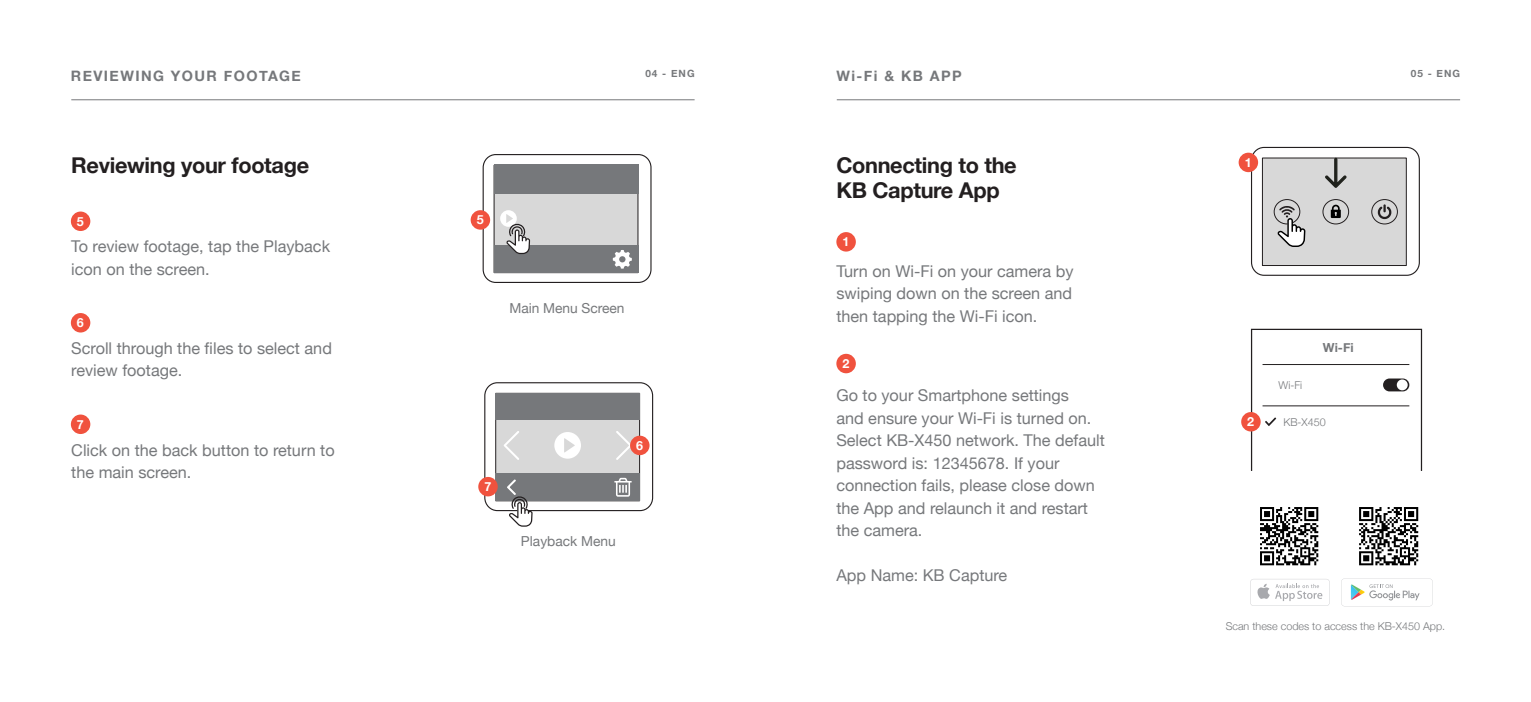
<style>
.page{position:relative;width:1531px;height:702px;background:#fff}
.page>*{position:absolute;margin:0;border:0;box-sizing:border-box;transform-origin:0 0}
.Paragraph_Style_2{font:700 21.75px/24.8px "Helvetica Neue";letter-spacing:-.015em;color:#231f20}
.Paragraph_Style_2-2{font:16.25px/22.5px "Helvetica Neue";color:#76787b}
.t1{font:700 14.25px "Helvetica Neue";letter-spacing:.1em;color:#76787b}
.Paragraph_Style_2-3{font:13.75px "Helvetica Neue";color:#76787b}
.t2{font:700 12.5px "Helvetica Neue";color:#fff}
.Paragraph_Style_2-4{font:700 12.5px "Helvetica Neue";color:#76787b}
.Paragraph_Style_2-5{font:300 10.75px "Helvetica Neue";color:#76787b}
.t3{font:700 10px "Helvetica Neue";letter-spacing:.1em;color:#76787b}
</style>
<div class="page">
<hr style="left:71px;top:99px;width:623px;height:1px;background:#76787b">
<div style="left:71px;top:211px;width:19px;height:20px;background:#f0523e;border-radius:50%"></div>
<div style="left:71px;top:313px;width:19px;height:19px;background:#f0523e;border-radius:50%"></div>
<div style="left:71px;top:414px;width:19px;height:20px;background:#f0523e;border-radius:50%"></div>
<div style="left:483px;top:154px;width:168px;height:129px;border:1px solid #231f20;border-radius:13px"></div>
<div style="left:484px;top:382px;width:169px;height:129px;border:1px solid #231f20;border-radius:13px"></div>
<div style="left:494px;top:165px;width:144px;height:107px;background:#d8d8d8"></div>
<div style="left:496px;top:393px;width:143px;height:108px;background:#d8d8d8"></div>
<div style="left:494px;top:165px;width:144px;height:29px;background:#76787b"></div>
<div style="left:495px;top:393px;width:145px;height:26px;background:#76787b"></div>
<div style="left:494px;top:245px;width:144px;height:28px;background:#76787b"></div>
<div style="left:495px;top:473px;width:145px;height:28px;background:#76787b"></div>
<svg style="left:613px;top:250px;width:19px;height:18px"></svg>
<div style="left:471px;top:210px;width:19px;height:20px;background:#f0523e;border-radius:50%"></div>
<svg style="left:614px;top:478px;width:18px;height:18px"></svg>
<svg style="left:504px;top:431px;width:15px;height:29px"></svg>
<hr style="left:837px;top:99px;width:623px;height:1px;background:#76787b">
<img style="left:1359px;top:507px;width:60px;height:59px">
<img style="left:1260px;top:507px;width:59px;height:59px">
<svg style="left:1341px;top:578px;width:91px;height:28px"></svg>
<svg style="left:1250px;top:579px;width:79px;height:27px"></svg>
<div style="left:836px;top:232px;width:20px;height:19px;background:#f0523e;border-radius:50%"></div>
<div style="left:836px;top:354px;width:20px;height:19px;background:#f0523e;border-radius:50%"></div>
<div style="left:1251px;top:147px;width:169px;height:129px;border:1px solid #231f20;border-radius:13px"></div>
<div style="left:1262px;top:158px;width:144px;height:107px;background:#d8d8d8"></div>
<div style="left:1262px;top:158px;width:144px;height:108px;border:1px solid #231f20"></div>
<div style="left:1251px;top:329px;width:171px;height:142px;border:1px solid #231f20"></div>
<svg style="left:1383px;top:378px;width:26px;height:13px"></svg>
<div style="left:1397px;top:379px;width:10px;height:11px;background:#fff;border-radius:50%"></div>
<hr style="left:1262px;top:405px;width:147px;height:1px;background:#231f20">
<hr style="left:1262px;top:364px;width:147px;height:1px;background:#231f20">
<svg style="left:1265px;top:417px;width:11px;height:9px"></svg>
<div style="left:1238px;top:153px;width:20px;height:19px;background:#f0523e;border-radius:50%"></div>
<div style="left:1241px;top:412px;width:19px;height:19px;background:#f0523e;border-radius:50%"></div>
<svg style="left:1324px;top:157px;width:23px;height:31px"></svg>
<svg style="left:554px;top:432px;width:27px;height:26px"></svg>
<div style="left:478px;top:477px;width:20px;height:19px;background:#f0523e;border-radius:50%"></div>
<svg style="left:616px;top:431px;width:16px;height:29px"></svg>
<div style="left:630px;top:435px;width:19px;height:20px;background:#f0523e;border-radius:50%"></div>
<svg style="left:500px;top:210px;width:30px;height:44px"></svg>
<svg style="left:507px;top:479px;width:25px;height:47px"></svg>
<div style="left:1274px;top:199px;width:26px;height:25px;border:1px solid #231f20;border-radius:50%"></div>
<div style="left:1322px;top:199px;width:27px;height:25px;border:1px solid #231f20;border-radius:50%"></div>
<div style="left:1371px;top:199px;width:26px;height:25px;border:1px solid #231f20;border-radius:50%"></div>
<svg style="left:1331px;top:205px;width:10px;height:13px"></svg>
<svg style="left:1378px;top:204px;width:13px;height:15px"></svg>
<svg style="left:1277px;top:205px;width:28px;height:42px"></svg>
<p class="t1" style="left:71px;top:65px;width:232px">REVIEWING YOUR FOOTAGE</p>
<p class="t3" style="left:645px;top:66px;width:51px">04 - ENG</p>
<p class="t1" style="left:836px;top:65px;width:127px">Wi-Fi &amp; KB APP</p>
<p class="t3" style="left:1411px;top:66px;width:51px">05 - ENG</p>
<p class="Paragraph_Style_2" style="left:71px;top:153px;width:239px">Reviewing your footage</p>
<p class="Paragraph_Style_2" style="left:836px;top:153px;width:182px">Connecting to the<br>KB Capture App</p>
<p class="t2" style="left:1244px;top:152px;width:8px">1</p>
<p class="t2" style="left:77px;top:211px;width:8px">5</p>
<p class="t2" style="left:477px;top:210px;width:8px">5</p>
<p class="Paragraph_Style_2-2" style="left:71px;top:236px;width:260px">To review footage, tap the Playback icon on the screen.</p>
<p class="t2" style="left:77px;top:313px;width:8px">6</p>
<p class="Paragraph_Style_2-3" style="left:509px;top:298px;width:117px">Main Menu Screen</p>
<p class="t2" style="left:842px;top:232px;width:8px">1</p>
<p class="Paragraph_Style_2-2" style="left:836px;top:261px;width:239px;text-align:justify">Turn on Wi-Fi on your camera by swiping down on the screen and then tapping the Wi-Fi icon.</p>
<p class="Paragraph_Style_2-2" style="left:71px;top:337px;width:262px">Scroll through the files to select and review footage.</p>
<p class="t2" style="left:77px;top:414px;width:8px">7</p>
<p class="Paragraph_Style_2-2" style="left:71px;top:439px;width:265px">Click on the back button to return to the main screen.</p>
<p class="t2" style="left:484px;top:476px;width:8px">7</p>
<p class="t2" style="left:636px;top:435px;width:8px">6</p>
<p class="Paragraph_Style_2-3" style="left:521px;top:531px;width:96px">Playback Menu</p>
<p class="t2" style="left:842px;top:353px;width:8px">2</p>
<p class="Paragraph_Style_2-2" style="left:836px;top:385px;width:270px">Go to your Smartphone settings<br>and ensure your Wi-Fi is turned on.<br>Select KB-X450 network. The default password is: 12345678. If your connection fails, please close down the App and relaunch it and restart the camera.</p>
<p class="Paragraph_Style_2-2" style="left:836px;top:565px;width:172px">App Name: KB Capture</p>
<p class="t2" style="left:1247px;top:411px;width:8px">2</p>
<p class="Paragraph_Style_2-4" style="left:1323px;top:338px;width:32px">Wi-Fi</p>
<p class="Paragraph_Style_2-5" style="left:1278px;top:376px;width:25px">Wi-Fi</p>
<p class="Paragraph_Style_2-5" style="left:1283px;top:413px;width:44px">KB-X450</p>
<p class="Paragraph_Style_2-5" style="left:1225px;top:617px;width:221px">Scan these codes to access the KB-X450 App.</p>
</div>
